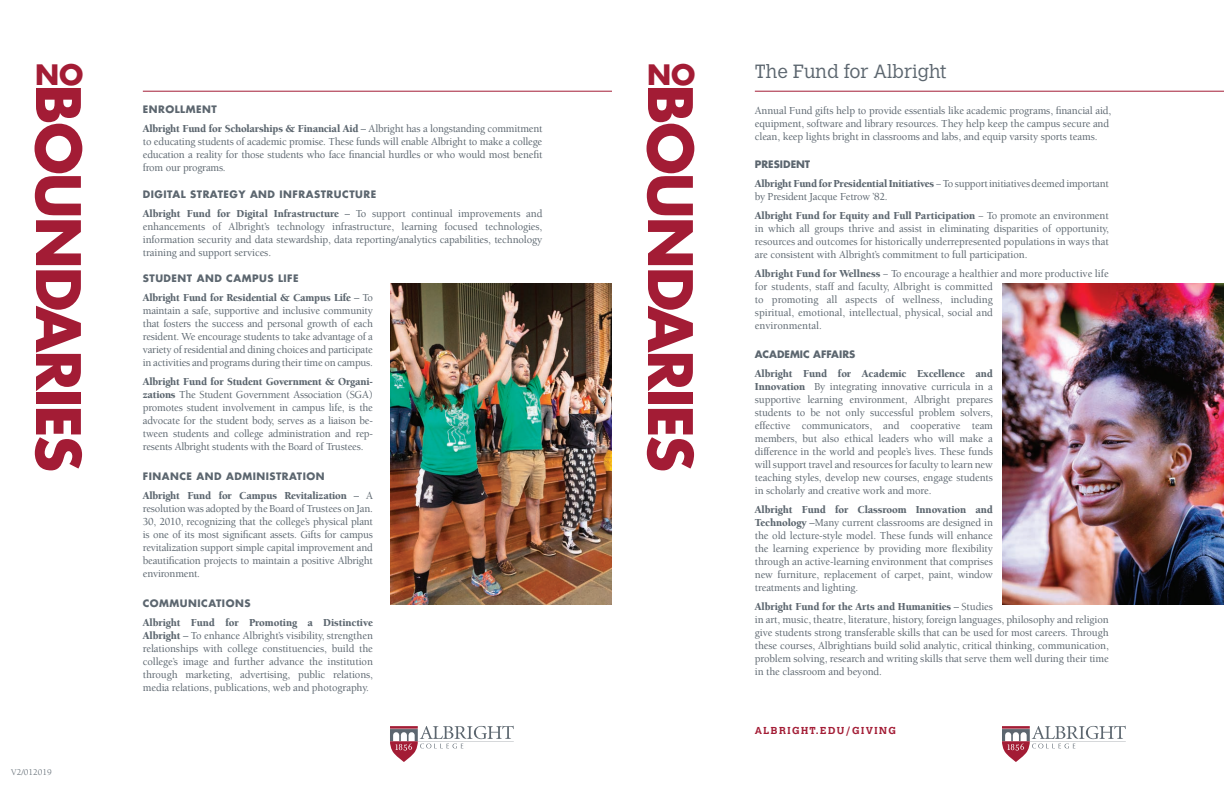
<style>
.page{position:relative;width:1224px;height:792px;background:#fff}
.page>*{position:absolute;margin:0;border:0;box-sizing:border-box;transform-origin:0 0}
.t1{font:700 59.5px "Futura";letter-spacing:-.04em;color:#a31c35}
.t2{font:700 27.4px "Futura";color:#a31c35}
.t3{font:300 19px "Calvert";color:#5c666f}
.t4{font:500 11px/13px "Berkeley";letter-spacing:-.01em;color:#5c666f;text-align:justify}
.t5{font:700 10px "Futura";letter-spacing:.05em;color:#5c666f}
.t6{font:700 10px "Futura";color:#5c666f}
.t7{font:700 10px "Calvert";letter-spacing:.15em;color:#a31c35}
.t8{font:9px "Berkeley";color:#5c666f}
.s1{font-weight:900}
.s2{font-family:"Minion Pro";font-weight:400}
</style>
<div class="page">
<hr style="left:755px;top:91px;width:469px;height:1px;background:#a31c35">
<svg style="left:1002px;top:726px;width:124px;height:36px"></svg>
<img style="left:1002px;top:284px;width:222px;height:320px">
<hr style="left:143px;top:91px;width:469px;height:1px;background:#a31c35">
<svg style="left:390px;top:726px;width:124px;height:36px"></svg>
<img style="left:390px;top:284px;width:222px;height:320px">
<h2 class="t2" style="left:35px;top:57px;width:50px">NO</h2>
<h1 class="t1" style="left:98px;top:84px;width:389px;rotate:90deg">BOUNDARIES</h1>
<p class="t8" style="left:11px;top:767px;width:42px">V2/012019</p>
<p class="t5" style="left:143px;top:103px;width:75px">ENROLLMENT</p>
<p class="t4" style="left:143px;top:123px;width:401px"><span class="s1">Albright Fund for Scholarships &amp; Financial Aid</span> – Albright has a longstanding commitment to educating students of academic promise. These funds will enable Albright to make a college education a reality for those students who face financial hurdles or who would most benefit from our programs.</p>
<p class="t5" style="left:143px;top:187px;width:235px">DIGITAL STRATEGY AND INFRASTRUCTURE</p>
<p class="t4" style="left:143px;top:207px;width:401px"><span class="s1">Albright Fund for Digital Infrastructure</span> – To support continual improvements and enhancements of Albright’s technology infrastructure, learning focused technologies, information security and data stewardship, data reporting/analytics capabilities, technology training and support services.</p>
<p class="t5" style="left:143px;top:272px;width:157px">STUDENT AND CAMPUS LIFE</p>
<p class="t4" style="left:143px;top:291px;width:232px"><span class="s1">Albright Fund for Residential &amp; Campus Life</span> – To maintain a safe, supportive and inclusive community that fosters the success and personal growth of each resident. We encourage students to take advantage of a variety of residential and dining choices and participate in activities and programs during their time on campus.</p>
<p class="t4" style="left:143px;top:375px;width:232px"><span class="s1">Albright Fund for Student Government &amp; Organi&shy;zations</span> The Student Government Association (SGA) promotes student involvement in campus life, is the advocate for the student body, serves as a liaison be&shy;tween students and college administration and rep&shy;resents Albright students with the Board of Trustees.</p>
<p class="t5" style="left:143px;top:470px;width:183px">FINANCE AND ADMINISTRATION</p>
<p class="t4" style="left:143px;top:489px;width:232px"><span class="s1">Albright Fund for Campus Revitalization</span> – A resolution was adopted by the Board of Trustees on Jan.<br>30, 2010, recognizing that the college’s physical plant is one of its most significant assets. Gifts for campus revitalization support simple capital improvement and beautification projects to maintain a positive Albright environment.</p>
<p class="t5" style="left:143px;top:597px;width:109px">COMMUNICATIONS</p>
<p class="t4" style="left:143px;top:616px;width:232px"><span class="s1">Albright Fund for Promoting a Distinctive Albright</span> – To enhance Albright’s visibility, strengthen relationships with college constituencies, build the college’s image and further advance the institution through marketing, advertising, public relations, media relations, publications, web and photography.</p>
<h2 class="t2" style="left:647px;top:57px;width:50px">NO</h2>
<h1 class="t1" style="left:710px;top:84px;width:389px;rotate:90deg">BOUNDARIES</h1>
<h3 class="t3" style="left:755px;top:60px;width:193px">The Fund for Albright</h3>
<p class="t4" style="left:755px;top:104px;width:358px;text-align:left">Annual Fund gifts help to provide essentials like academic programs, financial aid, equipment, software and library resources. They help keep the campus secure and clean, keep lights bright in classrooms and labs, and equip varsity sports teams.</p>
<p class="t6" style="left:755px;top:158px;width:57px">PRESIDENT</p>
<p class="t4" style="left:755px;top:178px;width:355px"><span class="s1">Albright Fund for Presidential Initiatives</span><span class="s2">–</span> To support initiatives deemed important by President Jacque Fetrow ’82.</p>
<p class="t4" style="left:755px;top:210px;width:355px"><span class="s1">Albright Fund for Equity and Full Participation</span> <span class="s2">–</span> To promote an environment in which all groups thrive and assist in eliminating disparities of opportunity, resources and outcomes for historically underrepresented populations in ways that are consistent with Albright’s commitment to full participation.</p>
<p class="t4" style="left:755px;top:268px;width:355px;text-align:left"><span class="s1">Albright Fund for Wellness</span> <span class="s2">–</span> To encourage a healthier and more productive life for students, staff and faculty, Albright is committed<br>to promoting all aspects of wellness, including<br>spiritual, emotional, intellectual, physical, social and<br>environmental.</p>
<p class="t6" style="left:755px;top:348px;width:102px">ACADEMIC AFFAIRS</p>
<p class="t4" style="left:755px;top:367px;width:240px"><span class="s1">Albright Fund for Academic Excellence and Innovation</span> By integrating innovative curricula in a supportive learning environment, Albright prepares students to be not only successful problem solvers, effective communicators, and cooperative team members, but also ethical leaders who will make a difference in the world and people’s lives. These funds will support travel and resources for faculty to learn new teaching styles, develop new courses, engage students in scholarly and creative work and more.</p>
<p class="t4" style="left:755px;top:503px;width:240px"><span class="s1">Albright Fund for Classroom Innovation and Technology</span> –Many current classrooms are designed in the old lecture-style model. These funds will enhance the learning experience by providing more flexibility through an active-learning environment that comprises new furniture, replacement of carpet, paint, window treatments and lighting.</p>
<p class="t4" style="left:755px;top:600px;width:355px;text-align:left"><span class="s1">Albright Fund for the Arts and Humanities</span> – Studies<br>in art, music, theatre, literature, history, foreign languages, philosophy and religion give students strong transferable skills that can be used for most careers. Through these courses, Albrightians build solid analytic, critical thinking, communication, problem solving, research and writing skills that serve them well during their time in the classroom and beyond.</p>
<p class="t7" style="left:755px;top:724px;width:143px">ALBRIGHT.EDU/GIVING</p>
</div>
